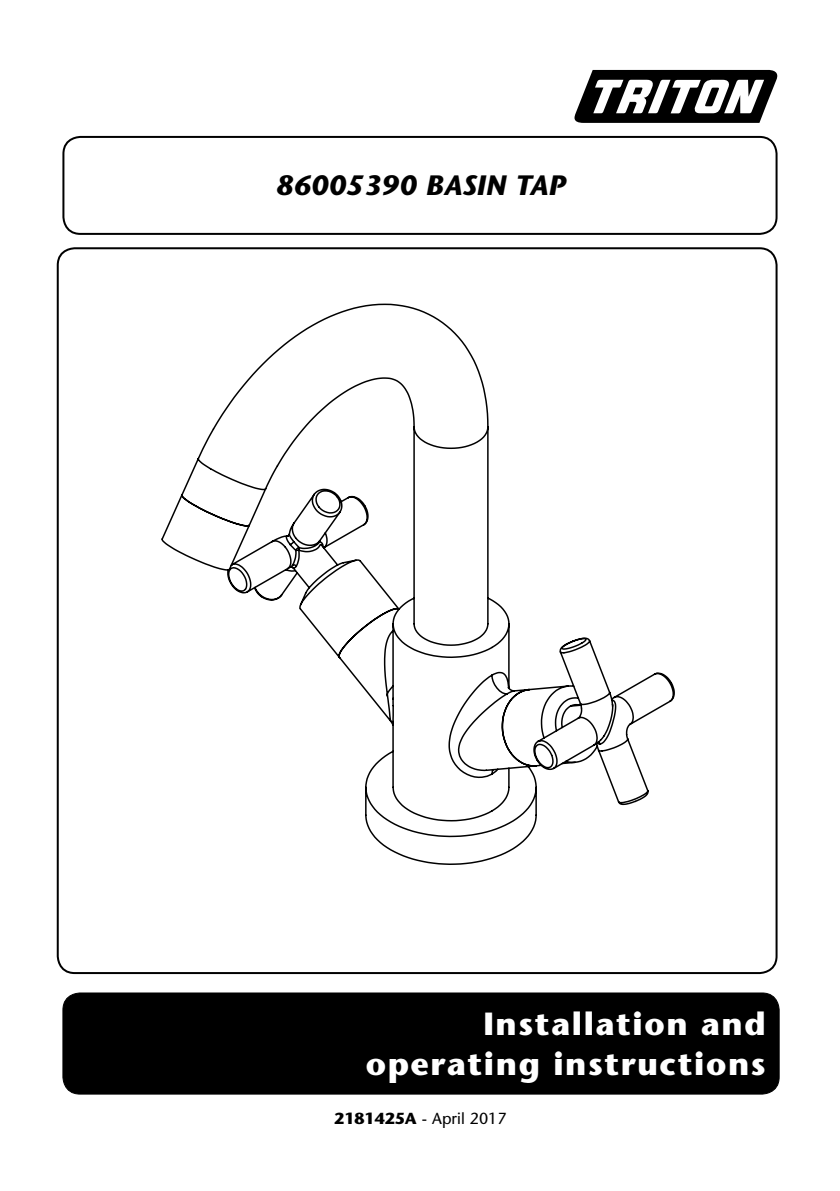
<style>
.page{position:relative;width:840px;height:1191px;background:#fff}
.page>*{position:absolute;margin:0;border:0;box-sizing:border-box;transform-origin:0 0}
.t1{font:700 32px/40px "Stone Sans Std";letter-spacing:.05em;color:#fff;text-align:right}
.t2{font:italic 700 28px "Stone Sans Std";color:#000}
.t3{font:500 16px "Stone Sans Std";color:#000}
.s1{font-weight:700}
</style>
<div class="page">
<svg style="left:574px;top:70px;width:203px;height:53px"></svg>
<div style="left:63px;top:993px;width:715px;height:101px;background:#000;border-radius:17px"></div>
<div style="left:62px;top:992px;width:717px;height:102px;border:1px solid #000;border-radius:17px"></div>
<div style="left:62px;top:136px;width:715px;height:99px;border:2px solid #000;border-radius:17px"></div>
<svg style="left:161px;top:303px;width:514px;height:562px"></svg>
<p class="t2" style="left:275px;top:168px;width:290px">86005390 BASIN TAP</p>
<p class="t1" style="left:365px;top:1004px;width:401px">Installation and operating instructions</p>
<p class="t3" style="left:334px;top:1109px;width:174px"><span class="s1">2181425A</span> - April 2017</p>
</div>
